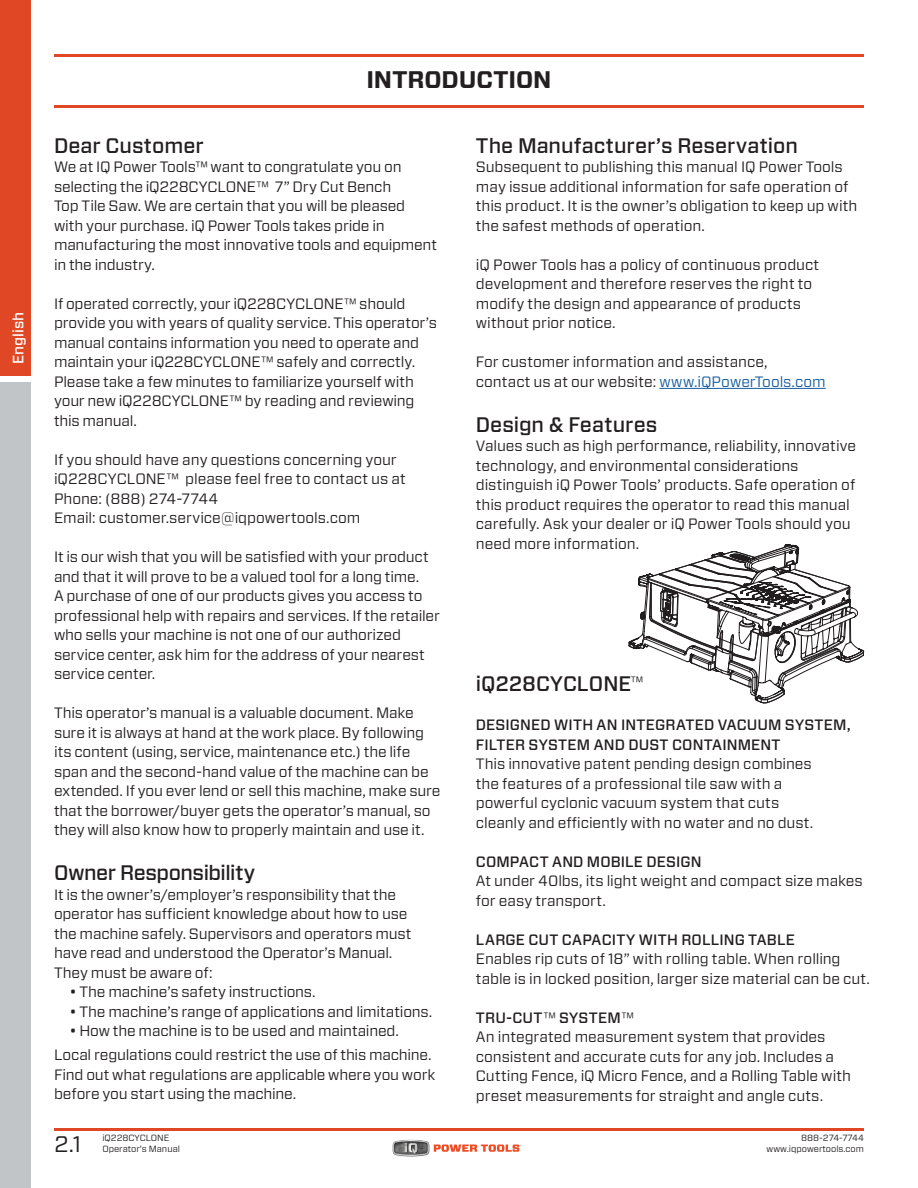
<style>
.page{position:relative;width:918px;height:1188px;background:#fff}
.page>*{position:absolute;margin:0;border:0;box-sizing:border-box;transform-origin:0 0}
.t1{font:700 24px "Forza";letter-spacing:-.005em;color:#231f20}
.t2{font:22.5px "Forza";color:#231f20}
.t3{font:500 21px "Forza";letter-spacing:-.005em;color:#231f20}
.t4{font:500 21px "Forza";letter-spacing:-.025em;color:#231f20}
.t5{font:15px/19.5px "Forza";letter-spacing:-.005em;color:#231f20}
.t6{font:500 15px/19.5px "Forza";letter-spacing:.01em;color:#231f20}
.t7{font:500 15px "Forza";letter-spacing:.005em;color:#fff}
.t8{font:9px/10.5px "Forza";color:#231f20}
.s1{color:#175d9e}
.s2{font-weight:500}
</style>
<div class="page">
<hr style="left:54px;top:1128px;width:810px;height:2px;background:#df4725">
<hr style="left:54px;top:54px;width:810px;height:2px;background:#df4725">
<hr style="left:54px;top:106px;width:810px;height:2px;background:#df4725">
<img style="left:392px;top:1139px;width:48px;height:18px">
<svg style="left:434px;top:1145px;width:88px;height:7px"></svg>
<div style="left:0;top:0;width:31px;height:376px;background:#df4725"></div>
<div style="left:0;top:383px;width:31px;height:805px;background:#c1c5c7"></div>
<hr style="left:659px;top:388px;width:167px;height:1px;background:#175d9e">
<svg style="left:629px;top:544px;width:235px;height:159px"></svg>
<p class="t7" style="left:8px;top:364px;width:54px;rotate:-90deg">English</p>
<h1 class="t1" style="left:366px;top:64px;width:186px">INTRODUCTION</h1>
<h3 class="t3" style="left:54px;top:132px;width:151px">Dear Customer</h3>
<p class="t5" style="left:54px;top:157px;width:385px">We at IQ Power Tools™ want to congratulate you on selecting the iQ228CYCLONE™ 7” Dry Cut Bench<br>Top Tile Saw. We are certain that you will be pleased with your purchase. iQ Power Tools takes pride in manufacturing the most innovative tools and equipment in the industry.</p>
<p class="t5" style="left:54px;top:294px;width:384px">If operated correctly, your iQ228CYCLONE™ should provide you with years of quality service. This operator’s manual contains information you need to operate and maintain your iQ228CYCLONE™ safely and correctly.<br>Please take a few minutes to familiarize yourself with your new iQ228CYCLONE™ by reading and reviewing this manual.</p>
<p class="t5" style="left:54px;top:450px;width:353px">If you should have any questions concerning your iQ228CYCLONE™ please feel free to contact us at Phone: (888) 274-7744<br>Email: customer.service@iqpowertools.com</p>
<p class="t5" style="left:54px;top:547px;width:387px">It is our wish that you will be satisfied with your product and that it will prove to be a valued tool for a long time.<br>A purchase of one of our products gives you access to professional help with repairs and services. If the retailer who sells your machine is not one of our authorized service center, ask him for the address of your nearest service center.</p>
<p class="t5" style="left:54px;top:703px;width:388px">This operator’s manual is a valuable document. Make sure it is always at hand at the work place. By following its content (using, service, maintenance etc.) the life span and the second-hand value of the machine can be extended. If you ever lend or sell this machine, make sure that the borrower/buyer gets the operator’s manual, so they will also know how to properly maintain and use it.</p>
<h3 class="t4" style="left:54px;top:859px;width:203px">Owner Responsibility</h3>
<p class="t5" style="left:54px;top:885px;width:359px">It is the owner’s/employer’s responsibility that the operator has sufficient knowledge about how to use the machine safely. Supervisors and operators must have read and understood the Operator’s Manual.<br>They must be aware of:</p>
<p class="t5" style="left:69px;top:982px;width:248px">• The machine’s safety instructions.</p>
<p class="t5" style="left:69px;top:1002px;width:364px">• The machine’s range of applications and limitations.</p>
<p class="t5" style="left:54px;top:1019px;width:379px;line-height:24px;text-indent:15px">• How the machine is to be used and maintained.<br>Local regulations could restrict the use of this machine.</p>
<p class="t5" style="left:54px;top:1065px;width:383px">Find out what regulations are applicable where you work before you start using the machine.</p>
<h3 class="t3" style="left:476px;top:132px;width:324px">The Manufacturer’s Reservation</h3>
<p class="t5" style="left:476px;top:157px;width:383px">Subsequent to publishing this manual IQ Power Tools may issue additional information for safe operation of this product. It is the owner’s obligation to keep up with the safest methods of operation.</p>
<p class="t5" style="left:476px;top:255px;width:345px">iQ Power Tools has a policy of continuous product development and therefore reserves the right to modify the design and appearance of products without prior notice.</p>
<p class="t5" style="left:476px;top:352px;width:351px">For customer information and assistance, contact us at our website: <span class="s1">www.iQPowerTools.com</span></p>
<h3 class="t3" style="left:476px;top:411px;width:183px">Design &amp; Features</h3>
<p class="t5" style="left:476px;top:436px;width:382px">Values such as high performance, reliability, innovative technology, and environmental considerations distinguish iQ Power Tools’ products. Safe operation of this product requires the operator to read this manual carefully. Ask your dealer or iQ Power Tools should you need more information.</p>
<h3 class="t3" style="left:476px;top:670px;width:169px">iQ228CYCLONE<sup>™</sup></h3>
<p class="t6" style="left:476px;top:715px;width:377px">DESIGNED WITH AN INTEGRATED VACUUM SYSTEM,<br>FILTER SYSTEM AND DUST CONTAINMENT</p>
<p class="t5" style="left:476px;top:754px;width:339px">This innovative patent pending design combines the features of a professional tile saw with a powerful cyclonic vacuum system that cuts cleanly and efficiently with no water and no dust.</p>
<p class="t6" style="left:476px;top:852px;width:227px">COMPACT AND MOBILE DESIGN</p>
<p class="t5" style="left:476px;top:871px;width:389px">At under 40lbs, its light weight and compact size makes for easy transport.</p>
<p class="t6" style="left:476px;top:930px;width:321px">LARGE CUT CAPACITY WITH ROLLING TABLE</p>
<p class="t5" style="left:476px;top:949px;width:396px">Enables rip cuts of 18” with rolling table. When rolling table is in locked position, larger size material can be cut.</p>
<p class="t5" style="left:476px;top:1008px;width:377px"><span class="s2">TRU-CUT</span>™ <span class="s2">SYSTEM</span>™<br>An integrated measurement system that provides consistent and accurate cuts for any job. Includes a Cutting Fence, iQ Micro Fence, and a Rolling Table with preset measurements for straight and angle cuts.</p>
<h2 class="t2" style="left:54px;top:1129px;width:29px">2.1</h2>
<p class="t8" style="left:102px;top:1133px;width:79px">iQ228CYCLONE<br>Operator’s Manual</p>
<p class="t8" style="left:767px;top:1133px;width:99px;text-align:right">888-274-7744 www.iqpowertools.com</p>
</div>
